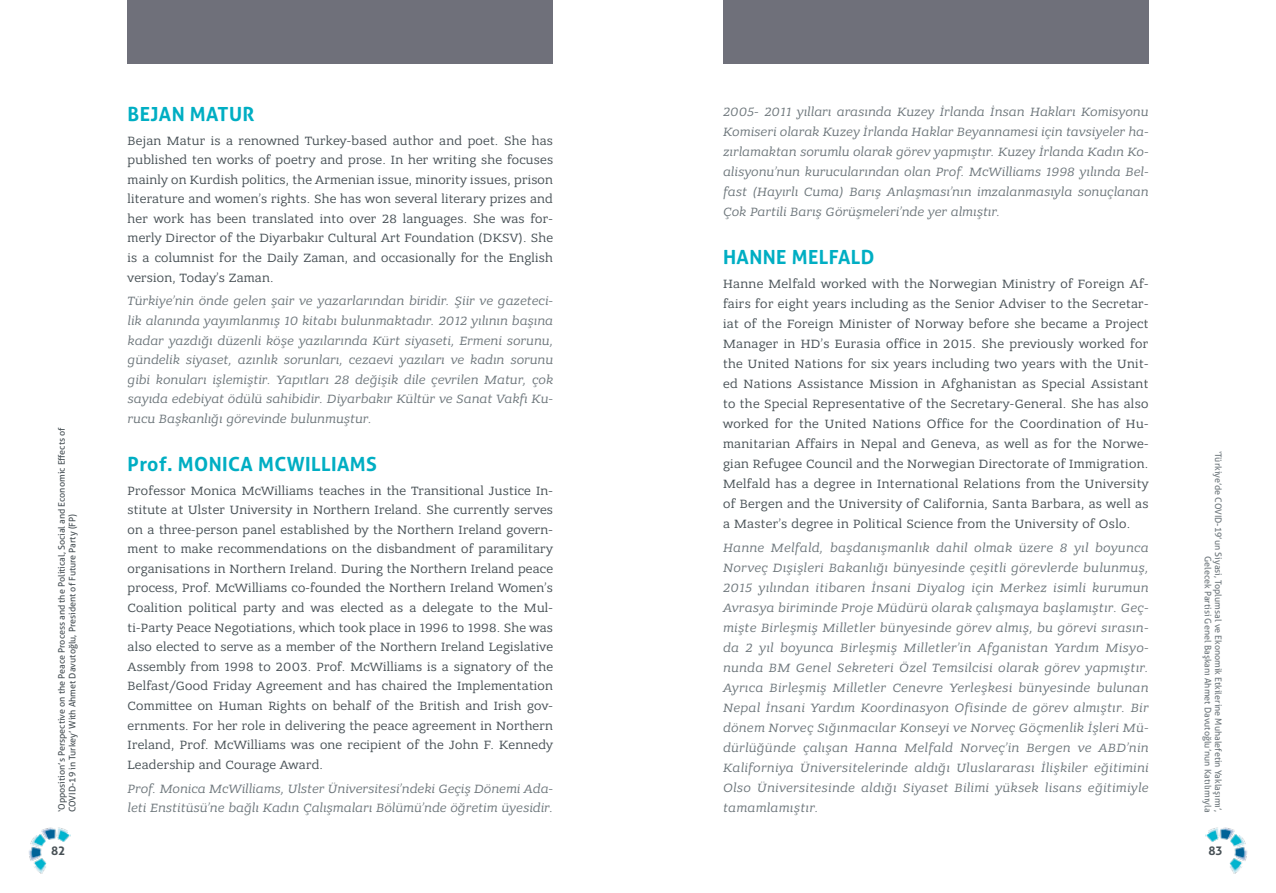
<style>
.page{position:relative;width:1276px;height:893px;background:#fff}
.page>*{position:absolute;margin:0;border:0;box-sizing:border-box;transform-origin:0 0}
.t1{font:700 19.5px "Aller";letter-spacing:.02em;color:#00aec3}
.t2{font:12.75px/19.6px "Bandera Pro";letter-spacing:.02em;color:#485156;text-align:justify}
.t3{font:italic 12.75px/20px "Bandera Pro";letter-spacing:.02em;color:#6e777c;text-align:justify}
.t4{font:700 12px "Aller";color:#485156}
.t5{font:9px/10.5px "Aller";color:#485156}
.t6{font:9px/10.5px "Aller";color:#6e777c;text-align:right}
</style>
<div class="page">
<img style="left:29px;top:827px;width:42px;height:47px">
<img style="left:1205px;top:827px;width:42px;height:47px">
<div style="left:128px;top:0;width:425px;height:64px;background:#6f707a"></div>
<div style="left:723px;top:0;width:425px;height:64px;background:#6f707a"></div>
<p class="t5" style="left:56px;top:812px;width:386px;rotate:-90deg">‘Opposition’s Perspective on the Peace Process and the Political, Social and Economic Effects of<br>COVID-19 in Turkey’ With Ahmet Davutoğlu, President of Future Party (FP)</p>
<h1 class="t1" style="left:128px;top:102px;width:128px">BEJAN MATUR</h1>
<p class="t2" style="left:128px;top:131px;width:427px">Bejan Matur is a renowned Turkey-based author and poet. She has published ten works of poetry and prose. In her writing she focuses mainly on Kurdish politics, the Armenian issue, minority issues, prison literature and women’s rights. She has won several literary prizes and her work has been translated into over 28 languages. She was for&shy;merly Director of the Diyarbakır Cultural Art Foundation (DKSV). She is a columnist for the Daily Zaman, and occasionally for the English version, Today’s Zaman.</p>
<p class="t3" style="left:128px;top:291px;width:427px">Türkiye’nin önde gelen şair ve yazarlarından biridir. Şiir ve gazeteci&shy;lik alanında yayımlanmış 10 kitabı bulunmaktadır. 2012 yılının başına kadar yazdığı düzenli köşe yazılarında Kürt siyaseti, Ermeni sorunu, gündelik siyaset, azınlık sorunları, cezaevi yazıları ve kadın sorunu gibi konuları işlemiştir. Yapıtları 28 değişik dile çevrilen Matur, çok sayıda edebiyat ödülü sahibidir. Diyarbakır Kültür ve Sanat Vakfı Ku&shy;rucu Başkanlığı görevinde bulunmuştur.</p>
<h1 class="t1" style="left:128px;top:452px;width:251px">Prof. MONICA MCWILLIAMS</h1>
<p class="t2" style="left:128px;top:481px;width:427px">Professor Monica McWilliams teaches in the Transitional Justice In&shy;stitute at Ulster University in Northern Ireland. She currently serves on a three-person panel established by the Northern Ireland govern&shy;ment to make recommendations on the disbandment of paramilitary organisations in Northern Ireland. During the Northern Ireland peace process, Prof. McWilliams co-founded the Northern Ireland Women’s Coalition political party and was elected as a delegate to the Mul&shy;ti-Party Peace Negotiations, which took place in 1996 to 1998. She was also elected to serve as a member of the Northern Ireland Legislative Assembly from 1998 to 2003. Prof. McWilliams is a signatory of the Belfast/Good Friday Agreement and has chaired the Implementation Committee on Human Rights on behalf of the British and Irish gov&shy;ernments. For her role in delivering the peace agreement in Northern Ireland, Prof. McWilliams was one recipient of the John F. Kennedy Leadership and Courage Award.</p>
<p class="t3" style="left:128px;top:779px;width:427px">Prof. Monica McWilliams, Ulster Üniversitesi’ndeki Geçiş Dönemi Ada&shy;leti Enstitüsü’ne bağlı Kadın Çalışmaları Bölümü’nde öğretim üyesidir.</p>
<p class="t3" style="left:723px;top:102px;width:427px">2005- 2011 yılları arasında Kuzey İrlanda İnsan Hakları Komisyonu Komiseri olarak Kuzey İrlanda Haklar Beyannamesi için tavsiyeler ha&shy;zırlamaktan sorumlu olarak görev yapmıştır. Kuzey İrlanda Kadın Ko&shy;alisyonu’nun kurucularından olan Prof. McWilliams 1998 yılında Bel&shy;fast (Hayırlı Cuma) Barış Anlaşması’nın imzalanmasıyla sonuçlanan Çok Partili Barış Görüşmeleri’nde yer almıştır.</p>
<h1 class="t1" style="left:723px;top:245px;width:153px">HANNE MELFALD</h1>
<p class="t2" style="left:723px;top:274px;width:427px">Hanne Melfald worked with the Norwegian Ministry of Foreign Af&shy;fairs for eight years including as the Senior Adviser to the Secretar&shy;iat of the Foreign Minister of Norway before she became a Project Manager in HD’s Eurasia office in 2015. She previously worked for the United Nations for six years including two years with the Unit&shy;ed Nations Assistance Mission in Afghanistan as Special Assistant to the Special Representative of the Secretary-General. She has also worked for the United Nations Office for the Coordination of Hu&shy;manitarian Affairs in Nepal and Geneva, as well as for the Norwe&shy;gian Refugee Council and the Norwegian Directorate of Immigration.<br>Melfald has a degree in International Relations from the University of Bergen and the University of California, Santa Barbara, as well as a Master’s degree in Political Science from the University of Oslo.</p>
<p class="t3" style="left:723px;top:538px;width:427px">Hanne Melfald, başdanışmanlık dahil olmak üzere 8 yıl boyunca Norveç Dışişleri Bakanlığı bünyesinde çeşitli görevlerde bulunmuş, 2015 yılından itibaren İnsani Diyalog için Merkez isimli kurumun Avrasya biriminde Proje Müdürü olarak çalışmaya başlamıştır. Geç&shy;mişte Birleşmiş Milletler bünyesinde görev almış, bu görevi sırasın&shy;da 2 yıl boyunca Birleşmiş Milletler’in Afganistan Yardım Misyo&shy;nunda BM Genel Sekreteri Özel Temsilcisi olarak görev yapmıştır.<br>Ayrıca Birleşmiş Milletler Cenevre Yerleşkesi bünyesinde bulunan Nepal İnsani Yardım Koordinasyon Ofisinde de görev almıştır. Bir dönem Norveç Sığınmacılar Konseyi ve Norveç Göçmenlik İşleri Mü&shy;dürlüğünde çalışan Hanna Melfald Norveç’in Bergen ve ABD’nin Kaliforniya Üniversitelerinde aldığı Uluslararası İlişkiler eğitimini Olso Üniversitesinde aldığı Siyaset Bilimi yüksek lisans eğitimiyle tamamlamıştır.</p>
<p class="t6" style="left:1223px;top:451px;width:363px;rotate:90deg">‘Türkiye’de COVID-19’un Siyasi, Toplumsal ve Ekonomik Etkilerine Muhalefetin Yaklaşımı’,<br>Gelecek Partisi Genel Başkanı Ahmet Davutoğlu’nun Katılımıyla</p>
<p class="t4" style="left:51px;top:843px;width:16px">82</p>
<p class="t4" style="left:1208px;top:843px;width:16px">83</p>
</div>
